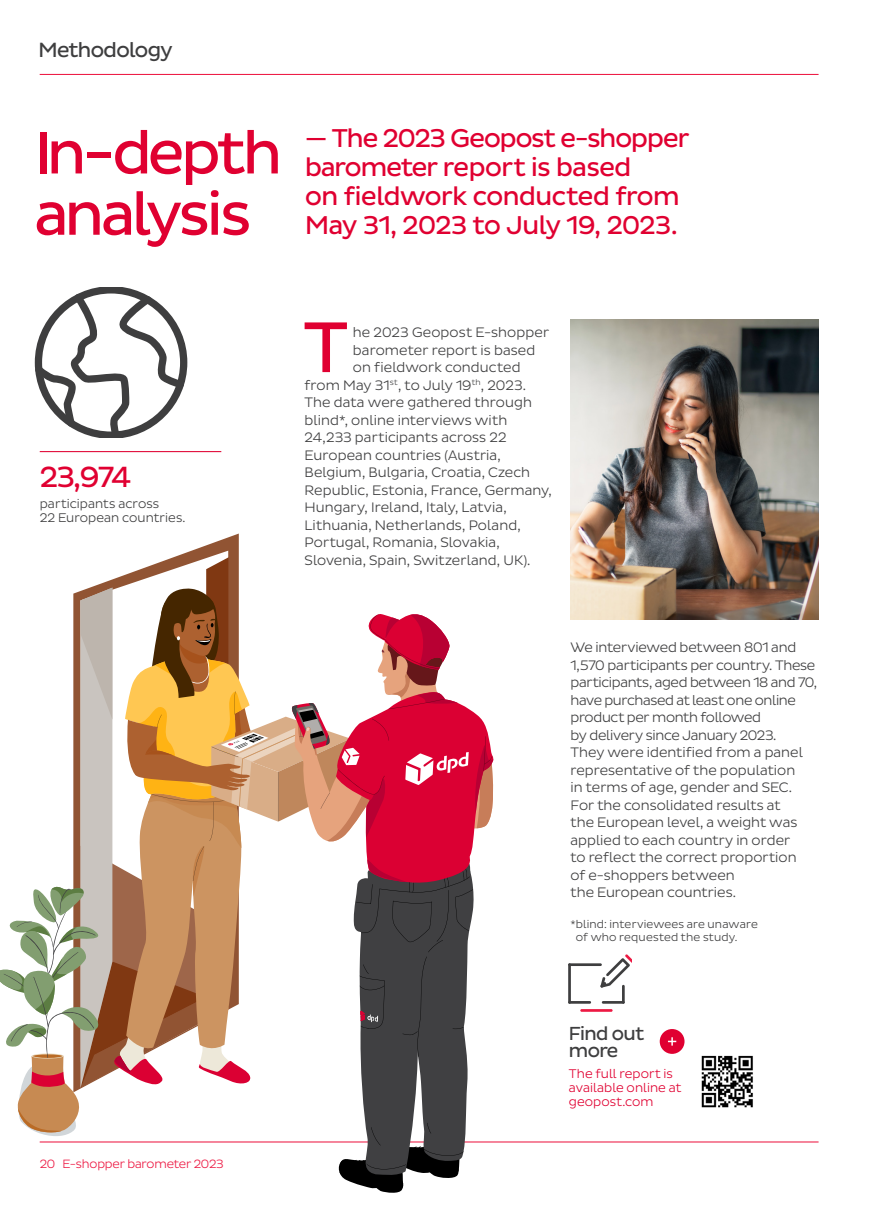
<style>
.page{position:relative;width:893px;height:1216px;background:#fff}
.page>*{position:absolute;margin:0;border:0;box-sizing:border-box;transform-origin:0 0}
._04_INTERS{font:72.98px "Pluto Sans DPD Regular";color:#e00031}
.t1{font:61.25px/61.2px "Pluto Sans DPD Regular";letter-spacing:-.05em;color:#e00031}
.t2{font:29.75px "Pluto Sans DPD Regular";color:#e00031}
.t3{font:26.25px/28.9px "Pluto Sans DPD Regular";letter-spacing:-.02em;color:#e00031}
.t4{font:21px "Pluto Sans DPD Regular";letter-spacing:-.025em;color:#3e3e3f}
.t5{font:19.25px/17.5px "Pluto Sans DPD Regular";letter-spacing:-.03em;color:#3e3e3f}
._04_INTERS-2{font:14px/17.5px "Pluto Sans DPD Light";letter-spacing:.005em;color:#3e3e3f}
.t6{font:12.78px "Pluto Sans DPD Light";letter-spacing:.005em;color:#e00031}
.t7{font:12.78px/14px "Pluto Sans DPD Light";letter-spacing:.005em;color:#3e3e3f}
.t8{font:12.25px "Pluto Sans DPD Light";letter-spacing:-.01em;color:#ed1943}
.t9{font:11.38px/13.1px "Pluto Sans DPD Light";letter-spacing:.015em;color:#3e3e3f}
</style>
<div class="page">
<hr style="left:40px;top:74px;width:779px;height:1px;background:#ed1943">
<hr style="left:40px;top:1141px;width:779px;height:1px;background:#ed1943">
<svg style="left:194px;top:533px;width:45px;height:24px"></svg>
<svg style="left:0;top:557px;width:496px;height:636px"></svg>
<img style="left:570px;top:319px;width:249px;height:300px">
<svg style="left:35px;top:287px;width:152px;height:150px"></svg>
<hr style="left:40px;top:451px;width:181px;height:1px;background:#e00031">
<hr style="left:602px;top:1001px;width:23px;height:2px;background:#3e3e3f">
<hr style="left:622px;top:984px;width:3px;height:19px;background:#3e3e3f">
<hr style="left:568px;top:963px;width:34px;height:3px;background:#3e3e3f">
<hr style="left:568px;top:963px;width:3px;height:40px;background:#3e3e3f">
<hr style="left:568px;top:1001px;width:23px;height:2px;background:#3e3e3f">
<hr style="left:580px;top:1009px;width:33px;height:2px;background:#ed1943">
<svg style="left:600px;top:954px;width:31px;height:33px"></svg>
<div style="left:660px;top:1028px;width:24px;height:25px;background:#e00031;border-radius:50%"></div>
<svg style="left:668px;top:1037px;width:8px;height:8px"></svg>
<img style="left:701px;top:1055px;width:52px;height:52px">
<p class="t4" style="left:38px;top:38px;width:136px">Methodology</p>
<p class="t1" style="left:35px;top:123px;width:249px">In-depth analysis</p>
<p class="t3" style="left:305px;top:124px;width:386px">— The 2023 Geopost e-shopper barometer report is based<br>on fieldwork conducted from<br>May 31, 2023 to July 19, 2023.</p>
<p class="t2" style="left:40px;top:460px;width:93px">23,974</p>
<p class="t7" style="left:40px;top:497px;width:147px">participants across<br>22 European countries.</p>
<p class="_04_INTERS" style="left:303px;top:306px;width:46px">T</p>
<p class="_04_INTERS-2" style="left:353px;top:324px;width:198px">he 2023 Geopost E-shopper</p>
<p class="_04_INTERS-2" style="left:353px;top:341px;width:184px">barometer report is based</p>
<p class="_04_INTERS-2" style="left:353px;top:359px;width:169px">on fieldwork conducted</p>
<p class="_04_INTERS-2" style="left:305px;top:376px;width:223px">from May 31<sup>st</sup>, to July 19<sup>th</sup>, 2023.</p>
<p class="_04_INTERS-2" style="left:305px;top:394px;width:229px">The data were gathered through</p>
<p class="_04_INTERS-2" style="left:305px;top:411px;width:204px">blind*, online interviews with</p>
<p class="_04_INTERS-2" style="left:305px;top:429px;width:203px">24,233 participants across 22</p>
<p class="_04_INTERS-2" style="left:305px;top:446px;width:198px">European countries (Austria,</p>
<p class="_04_INTERS-2" style="left:305px;top:464px;width:227px">Belgium, Bulgaria, Croatia, Czech</p>
<p class="_04_INTERS-2" style="left:305px;top:481px;width:249px">Republic, Estonia, France, Germany,</p>
<p class="_04_INTERS-2" style="left:305px;top:499px;width:204px">Hungary, Ireland, Italy, Latvia,</p>
<p class="_04_INTERS-2" style="left:305px;top:516px;width:218px">Lithuania, Netherlands, Poland,</p>
<p class="_04_INTERS-2" style="left:305px;top:534px;width:197px">Portugal, Romania, Slovakia,</p>
<p class="_04_INTERS-2" style="left:305px;top:551px;width:227px">Slovenia, Spain, Switzerland, UK).</p>
<p class="_04_INTERS-2" style="left:570px;top:639px;width:248px">We interviewed between 801 and<br>1,570 participants per country. These participants, aged between 18 and 70, have purchased at least one online product per month followed<br>by delivery since January 2023.<br>They were identified from a panel representative of the population<br>in terms of age, gender and SEC.<br>For the consolidated results at<br>the European level, a weight was applied to each country in order<br>to reflect the correct proportion<br>of e-shoppers between<br>the European countries.</p>
<p class="t9" style="left:576px;top:917px;width:184px;text-indent:-5px">*blind: interviewees are unaware of who requested the study.</p>
<p class="t8" style="left:40px;top:1156px;width:186px">20 E-shopper barometer 2023</p>
<p class="t5" style="left:569px;top:1024px;width:77px">Find out more</p>
<p class="t6" style="left:569px;top:1066px;width:106px">The full report is</p>
<p class="t6" style="left:569px;top:1080px;width:114px">available online at</p>
<p class="t6" style="left:569px;top:1094px;width:86px">geopost.com</p>
</div>
